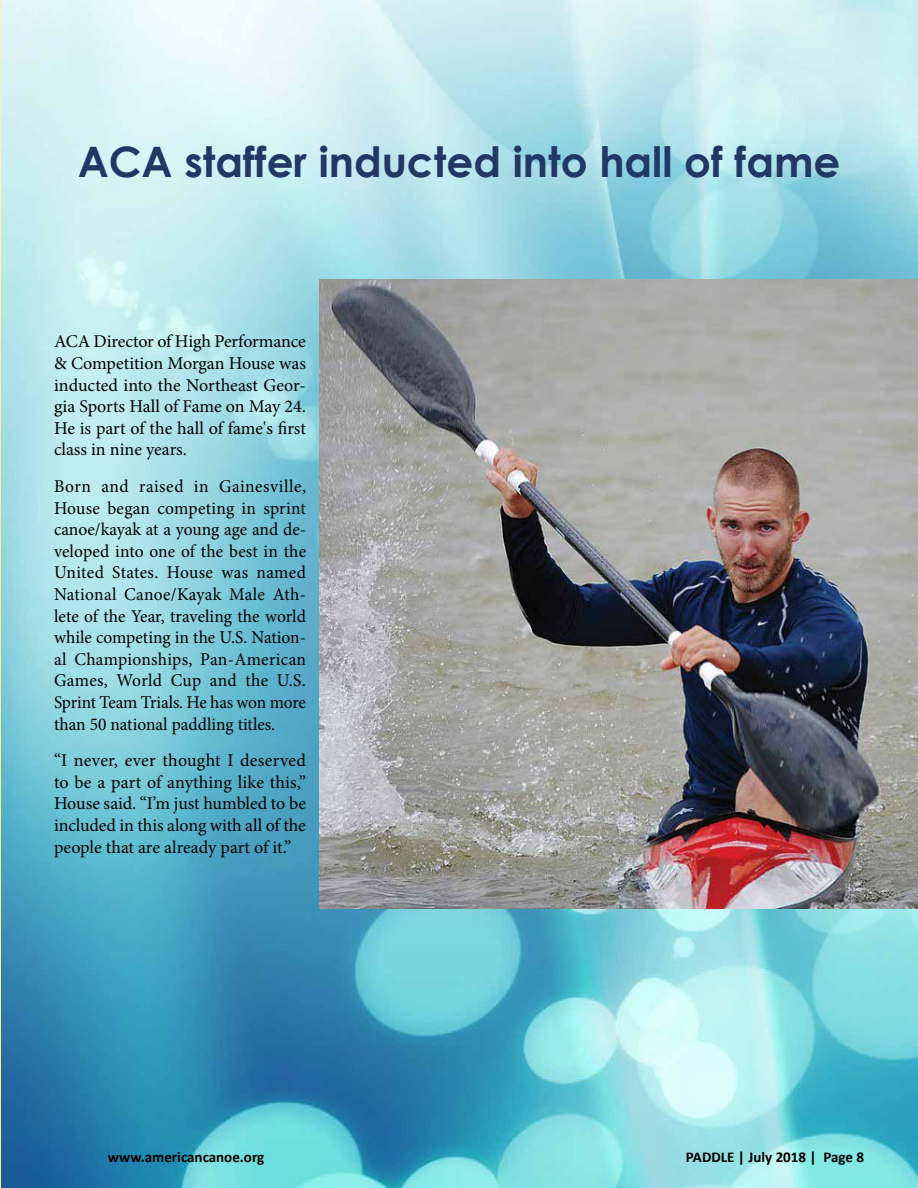
<style>
.page{position:relative;width:918px;height:1188px;background:#fff}
.page>*{position:absolute;margin:0;border:0;box-sizing:border-box;transform-origin:0 0}
.No_Spacing{font:700 42px "Century Gothic";color:#213766}
.No_Spacing-2{font:18px/21.6px "Minion Pro";letter-spacing:-.005em;color:#000;text-align:justify}
.t1{font:700 15px "Calibri";color:#000}
</style>
<div class="page">
<img style="left:0;top:0;width:918px;height:1188px">
<img style="left:320px;top:279px;width:598px;height:630px">
<p class="No_Spacing" style="left:78px;top:130px;width:764px">ACA staffer inducted into hall of fame</p>
<p class="No_Spacing-2" style="left:54px;top:331px;width:254px">ACA Director of High Performance &amp; Competition Morgan House was inducted into the Northeast Geor&shy;gia Sports Hall of Fame on May 24.<br>He is part of the hall of fame's first class in nine years.</p>
<p class="No_Spacing-2" style="left:54px;top:475px;width:254px">Born and raised in Gainesville, House began competing in sprint canoe/kayak at a young age and de&shy;veloped into one of the best in the United States. House was named National Canoe/Kayak Male Ath&shy;lete of the Year, traveling the world while competing in the U.S. Nation&shy;al Championships, Pan-American Games, World Cup and the U.S.<br>Sprint Team Trials. He has won more than 50 national paddling titles.</p>
<p class="No_Spacing-2" style="left:54px;top:750px;width:254px">“I never, ever thought I deserved to be a part of anything like this,” House said. “I’m just humbled to be included in this along with all of the people that are already part of it.”</p>
<p class="t1" style="left:108px;top:1148px;width:158px">www.americancanoe.org</p>
<p class="t1" style="left:686px;top:1148px;width:180px">PADDLE | July 2018 | Page 8</p>
</div>
